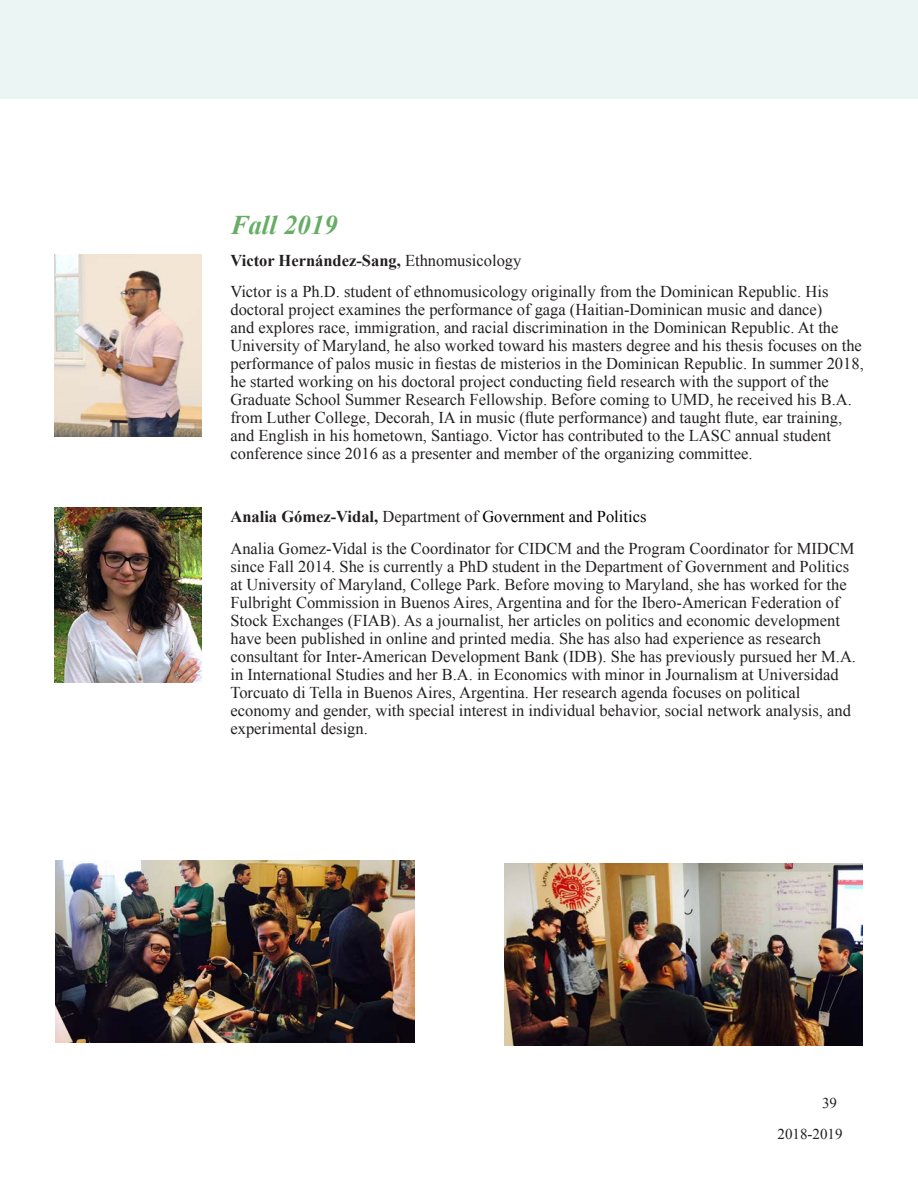
<style>
.page{position:relative;width:918px;height:1188px;background:#fff}
.page>*{position:absolute;margin:0;border:0;box-sizing:border-box;transform-origin:0 0}
.Body_Text{font:italic 700 27px "Times New Roman";color:#67ad66}
.Body_Text-2{font:16.5px/18px "Times New Roman";color:#231f20}
.Body_Text-3{font:16.5px "Times New Roman";color:#000}
.Body_Text-4{font:700 16.5px "Times New Roman";color:#231f20}
.t1{font:15px/30.6px "Times New Roman";color:#231f20}
.s1{font-weight:400}
.s2{font-weight:700;color:#231f20}
.s3{color:#231f20}
</style>
<div class="page">
<div style="left:0;top:0;width:918px;height:99px;background:#eaf5f4"></div>
<img style="left:54px;top:255px;width:147px;height:182px">
<img style="left:54px;top:507px;width:147px;height:176px">
<img style="left:504px;top:863px;width:358px;height:182px">
<img style="left:56px;top:860px;width:358px;height:182px">
<p class="Body_Text" style="left:230px;top:206px;width:109px">Fall 2019</p>
<p class="Body_Text-4" style="left:230px;top:249px;width:293px">Victor Hernández-Sang, <span class="s1">Ethnomusicology</span></p>
<p class="Body_Text-2" style="left:230px;top:282px;width:635px">Victor is a Ph.D. student of ethnomusicology originally from the Dominican Republic. His doctoral project examines the performance of gaga (Haitian-Dominican music and dance)<br>and explores race, immigration, and racial discrimination in the Dominican Republic. At the University of Maryland, he also worked toward his masters degree and his thesis focuses on the performance of palos music in fiestas de misterios in the Dominican Republic. In summer 2018, he started working on his doctoral project conducting field research with the support of the Graduate School Summer Research Fellowship. Before coming to UMD, he received his B.A. from Luther College, Decorah, IA in music (flute performance) and taught flute, ear training, and English in his hometown, Santiago. Victor has contributed to the LASC annual student conference since 2016 as a presenter and member of the organizing committee.</p>
<p class="Body_Text-3" style="left:230px;top:505px;width:417px"><span class="s2">Analia Gómez-Vidal,</span> <span class="s3">Department of</span> Government and Politics</p>
<p class="Body_Text-2" style="left:230px;top:539px;width:627px">Analia Gomez-Vidal is the Coordinator for CIDCM and the Program Coordinator for MIDCM since Fall 2014. She is currently a PhD student in the Department of Government and Politics at University of Maryland, College Park. Before moving to Maryland, she has worked for the Fulbright Commission in Buenos Aires, Argentina and for the Ibero-American Federation of Stock Exchanges (FIAB). As a journalist, her articles on politics and economic development have been published in online and printed media. She has also had experience as research consultant for Inter-American Development Bank (IDB). She has previously pursued her M.A. in International Studies and her B.A. in Economics with minor in Journalism at Universidad Torcuato di Tella in Buenos Aires, Argentina. Her research agenda focuses on political economy and gender, with special interest in individual behavior, social network analysis, and experimental design.</p>
<p class="t1" style="left:778px;top:1088px;width:66px;text-indent:44px">39<br>2018-2019</p>
</div>
